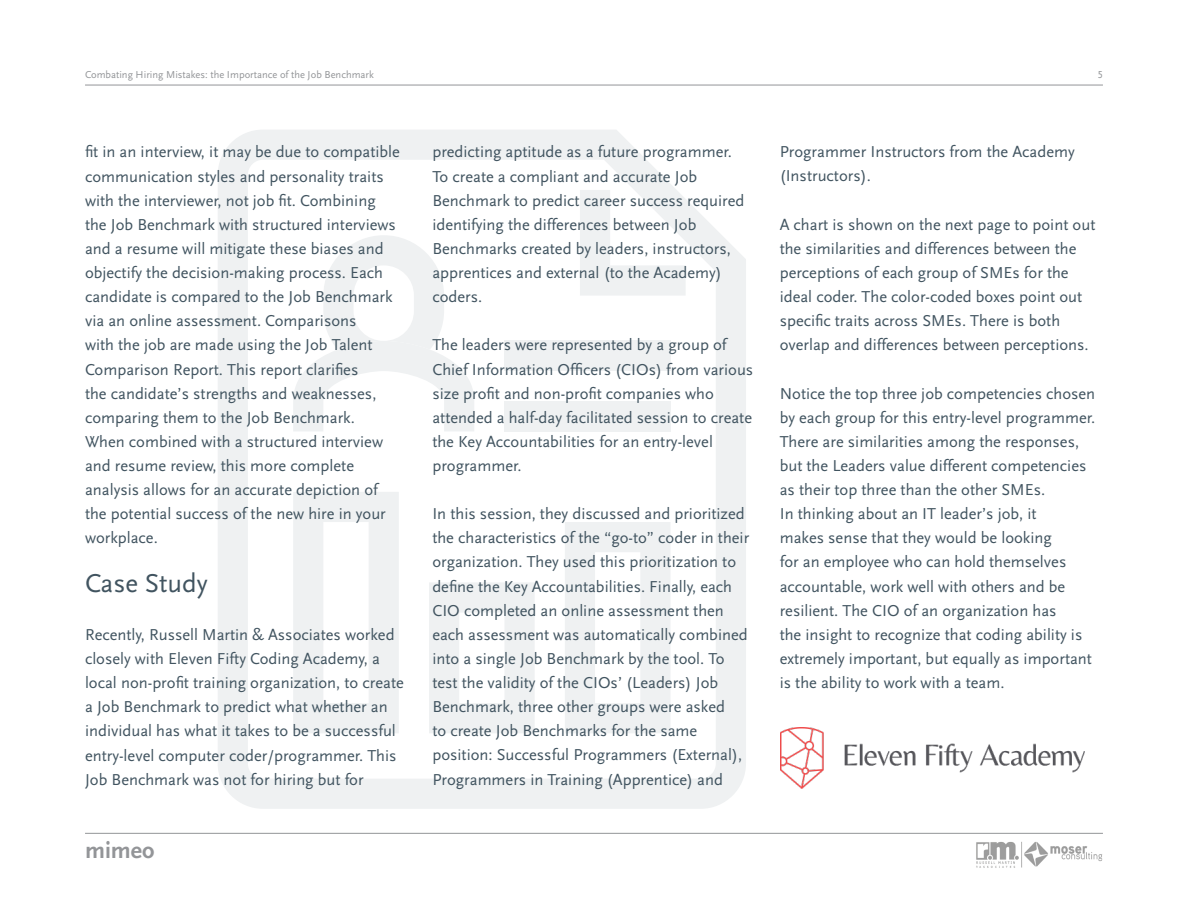
<style>
.page{position:relative;width:1188px;height:918px;background:#fff}
.page>*{position:absolute;margin:0;border:0;box-sizing:border-box;transform-origin:0 0}
.t1{font:27px "Scala Sans LF";color:#415460}
.t2{font:700 24px "Scala Sans LF";color:#939598}
.t3{font:16.5px/24.2px "Scala Sans LF";color:#415460}
.t4{font:10.5px "Scala Sans LF";color:#939598}
</style>
<div class="page">
<hr style="left:85px;top:85px;width:1018px;height:1px;background:#939598">
<hr style="left:85px;top:833px;width:1018px;height:1px;background:#939598">
<img style="left:976px;top:841px;width:127px;height:27px">
<svg style="left:218px;top:130px;width:528px;height:679px"></svg>
<svg style="left:580px;top:190px;width:106px;height:106px"></svg>
<svg style="left:293px;top:235px;width:181px;height:196px"></svg>
<div style="left:504px;top:341px;width:167px;height:30px;background:#eff1f2"></div>
<div style="left:504px;top:401px;width:167px;height:30px;background:#eff1f2"></div>
<svg style="left:565px;top:522px;width:106px;height:211px"></svg>
<svg style="left:429px;top:582px;width:106px;height:151px"></svg>
<svg style="left:293px;top:492px;width:106px;height:241px"></svg>
<img style="left:780px;top:728px;width:305px;height:61px">
<p class="t4" style="left:85px;top:68px;width:290px">Combating Hiring Mistakes: the Importance of the Job Benchmark</p>
<p class="t4" style="left:1098px;top:68px;width:7px">5</p>
<p class="t3" style="left:85px;top:140px;width:316px">fit in an interview, it may be due to compatible communication styles and personality traits with the interviewer, not job fit. Combining the Job Benchmark with structured interviews and a resume will mitigate these biases and objectify the decision-making process. Each candidate is compared to the Job Benchmark via an online assessment. Comparisons<br>with the job are made using the Job Talent Comparison Report. This report clarifies<br>the candidate’s strengths and weaknesses, comparing them to the Job Benchmark.<br>When combined with a structured interview and resume review, this more complete analysis allows for an accurate depiction of the potential success of the new hire in your workplace.</p>
<h1 class="t1" style="left:85px;top:567px;width:124px">Case Study</h1>
<p class="t3" style="left:85px;top:622px;width:320px">Recently, Russell Martin &amp; Associates worked closely with Eleven Fifty Coding Academy, a local non-profit training organization, to create a Job Benchmark to predict what whether an individual has what it takes to be a successful entry-level computer coder/programmer. This Job Benchmark was not for hiring but for</p>
<h2 class="t2" style="left:85px;top:836px;width:71px">mimeo</h2>
<p class="t3" style="left:432px;top:140px;width:313px">predicting aptitude as a future programmer.<br>To create a compliant and accurate Job Benchmark to predict career success required identifying the differences between Job Benchmarks created by leaders, instructors, apprentices and external (to the Academy) coders.</p>
<p class="t3" style="left:432px;top:333px;width:322px">The leaders were represented by a group of Chief Information Officers (CIOs) from various size profit and non-profit companies who attended a half-day facilitated session to create the Key Accountabilities for an entry-level programmer.</p>
<p class="t3" style="left:432px;top:502px;width:318px">In this session, they discussed and prioritized the characteristics of the “go-to” coder in their organization. They used this prioritization to define the Key Accountabilities. Finally, each CIO completed an online assessment then each assessment was automatically combined into a single Job Benchmark by the tool. To test the validity of the CIOs’ (Leaders) Job Benchmark, three other groups were asked<br>to create Job Benchmarks for the same position: Successful Programmers (External), Programmers in Training (Apprentice) and</p>
<p class="t3" style="left:780px;top:140px;width:297px">Programmer Instructors from the Academy (Instructors).</p>
<p class="t3" style="left:780px;top:212px;width:317px">A chart is shown on the next page to point out the similarities and differences between the perceptions of each group of SMEs for the ideal coder. The color-coded boxes point out specific traits across SMEs. There is both overlap and differences between perceptions.</p>
<p class="t3" style="left:780px;top:381px;width:317px">Notice the top three job competencies chosen by each group for this entry-level programmer.<br>There are similarities among the responses, but the Leaders value different competencies as their top three than the other SMEs.<br>In thinking about an IT leader’s job, it<br>makes sense that they would be looking<br>for an employee who can hold themselves accountable, work well with others and be resilient. The CIO of an organization has<br>the insight to recognize that coding ability is extremely important, but equally as important is the ability to work with a team.</p>
</div>
